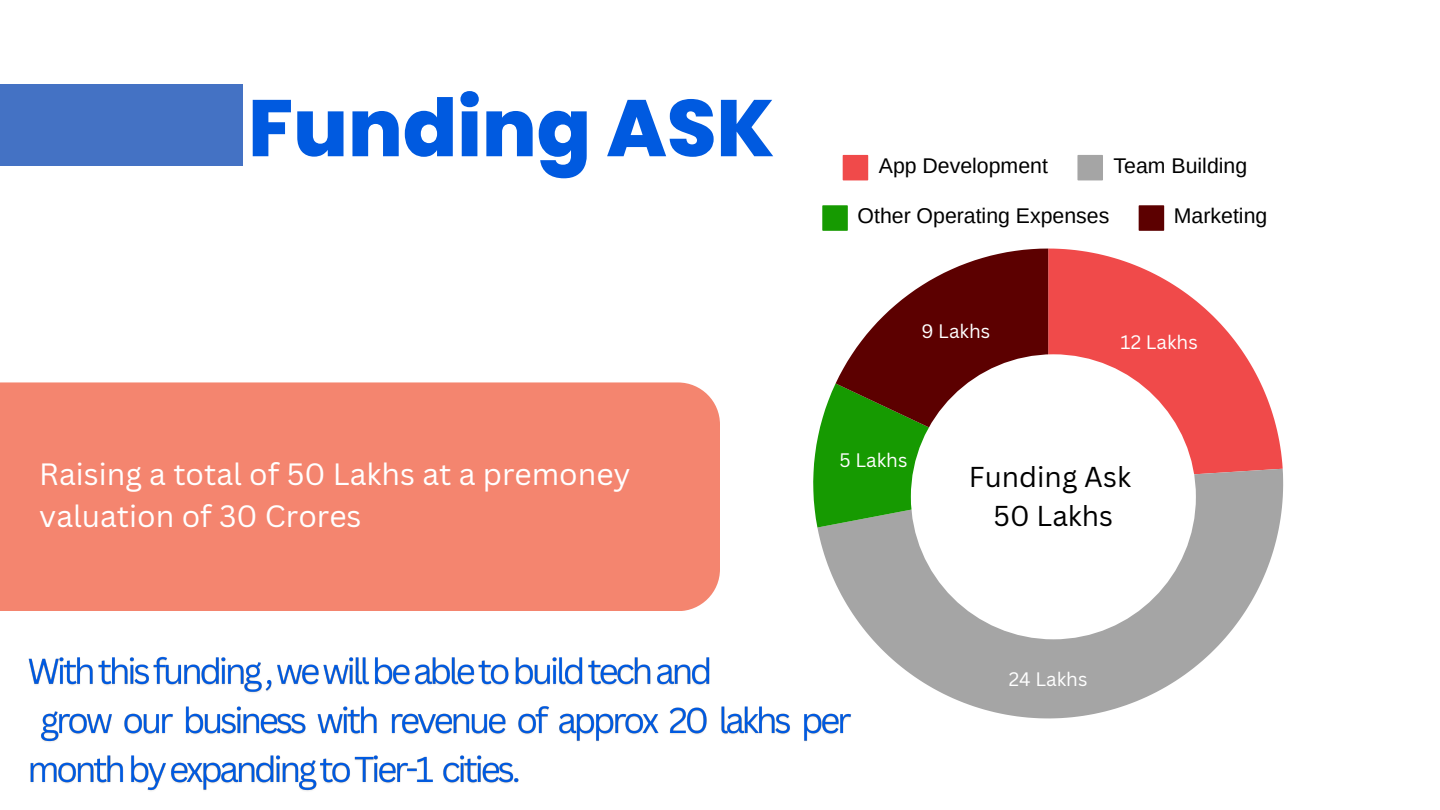
<style>
.page{position:relative;width:1440px;height:810px;background:#fff}
.page>*{position:absolute;margin:0;border:0;box-sizing:border-box;transform-origin:0 0}
.t1{font:800 80px "Poppins";color:#005ae0}
.t2{font:30px/42px "Canva Sans";color:#fff}
.t3{font:28px/38.7px "Canva Sans";color:#000;text-align:center}
.t4{font:21.3px "Arimo";color:#000}
.t5{font:19px "Canva Sans";color:#fff}
</style>
<div class="page">
<svg style="left:843px;top:155px;width:25px;height:25px"></svg>
<svg style="left:1077px;top:155px;width:26px;height:25px"></svg>
<svg style="left:822px;top:205px;width:26px;height:26px"></svg>
<svg style="left:1139px;top:205px;width:25px;height:26px"></svg>
<svg style="left:1048px;top:249px;width:235px;height:220px;fill:#f04a4a"></svg>
<svg style="left:817px;top:469px;width:466px;height:249px;fill:#a5a5a5"></svg>
<svg style="left:813px;top:383px;width:101px;height:145px"></svg>
<svg style="left:836px;top:249px;width:212px;height:234px;fill:#5c0000"></svg>
<div style="left:0;top:85px;width:243px;height:81px;background:#4472c4"></div>
<div style="left:0;top:382px;width:720px;height:229px;background:#f4856f"></div>
<div style="left:911px;top:354px;width:285px;height:285px;background:#fff;border-radius:50%"></div>
<img style="left:28px;top:646px;width:826px;height:145px">
<h1 class="t1" style="left:248px;top:72px;width:528px">Funding ASK</h1>
<p class="t4" style="left:879px;top:154px;width:171px">App Development</p>
<p class="t4" style="left:1114px;top:154px;width:135px">Team Building</p>
<p class="t4" style="left:858px;top:204px;width:253px">Other Operating Expenses</p>
<p class="t4" style="left:1174px;top:204px;width:95px">Marketing</p>
<h3 class="t5" style="left:921px;top:318px;width:70px">9 Lakhs</h3>
<p class="t5" style="left:1121px;top:329px;width:79px">12 Lakhs</p>
<p class="t5" style="left:840px;top:447px;width:69px">5 Lakhs</p>
<p class="t2" style="left:39px;top:452px;width:593px">Raising a total of 50 Lakhs at a premoney valuation of 30 Crores</p>
<p class="t3" style="left:969px;top:457px;width:164px">Funding Ask<br>50 Lakhs</p>
<h3 class="t5" style="left:1009px;top:665px;width:80px">24 Lakhs</h3>
</div>
